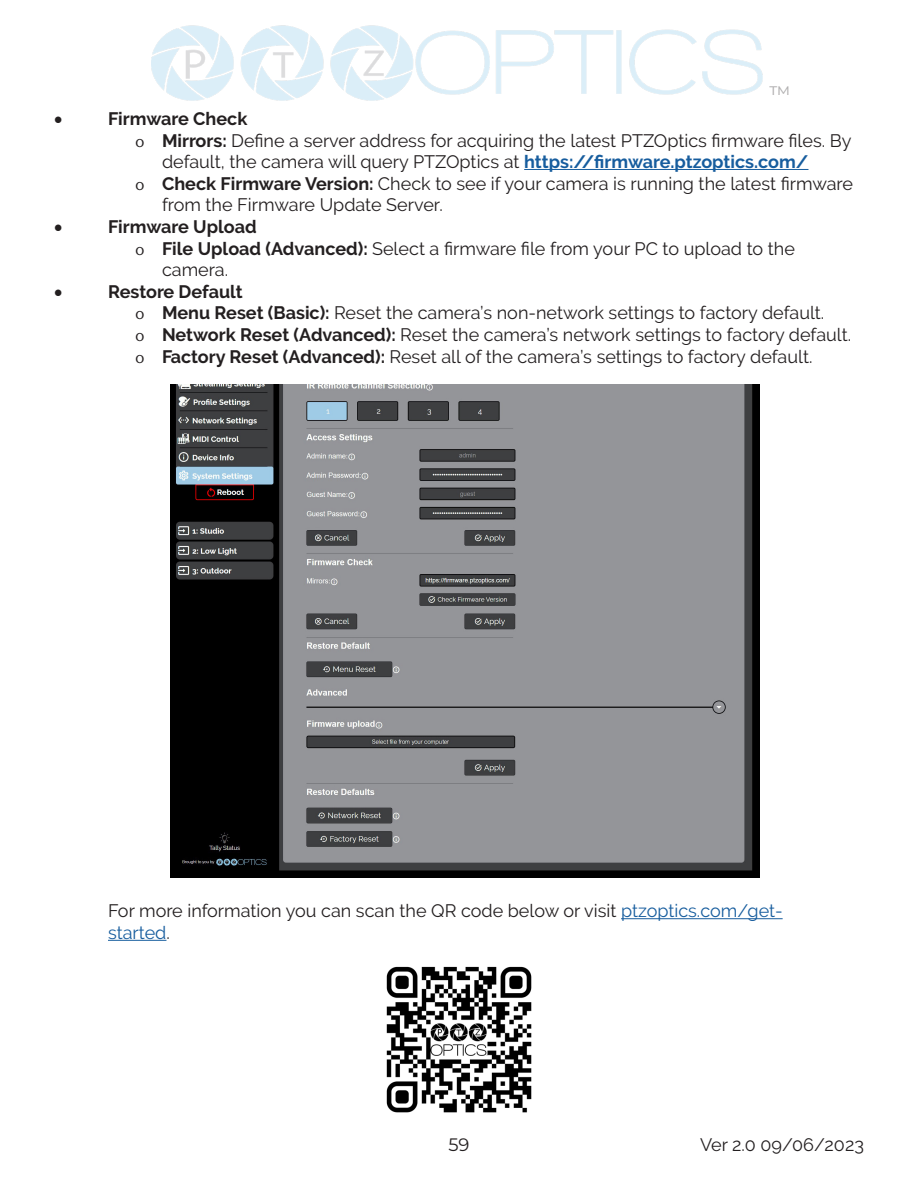
<style>
.page{position:relative;width:918px;height:1188px;background:#fff}
.page>*{position:absolute;margin:0;border:0;box-sizing:border-box;transform-origin:0 0}
.t1{font:21px "Montserrat";color:#231f20}
.For_under_Bullets{font:18px/21.6px "Raleway";color:#231f20}
.t2{font:700 18px "Raleway";color:#231f20}
.t3{font:18px "Symbol";color:#231f20}
.t4{font:18px "Montserrat";color:#231f20}
.s1{font-family:"Minion Pro"}
.s2{font-weight:700}
.s3{font-weight:700;color:#175d9e}
.s4{color:#175d9e}
</style>
<div class="page">
<img style="left:151px;top:26px;width:612px;height:75px">
<hr style="left:524px;top:169px;width:284px;height:1px;background:#175d9e">
<hr style="left:621px;top:918px;width:162px;height:1px;background:#175d9e">
<hr style="left:108px;top:940px;width:58px;height:1px;background:#175d9e">
<img style="left:171px;top:384px;width:589px;height:494px">
<img style="left:386px;top:966px;width:146px;height:147px">
<p class="t1" style="left:770px;top:79px;width:23px">™</p>
<p class="t3" style="left:54px;top:107px;width:10px">•</p>
<p class="t2" style="left:108px;top:108px;width:141px">Firmware Check</p>
<p class="For_under_Bullets" style="left:162px;top:129px;width:691px;text-indent:-27px"><span class="s1">Ŝ</span> <span class="s2">Mirrors:</span> Define a server address for acquiring the latest PTZOptics firmware files. By default, the camera will query PTZOptics at <span class="s3">https://firmware.ptzoptics.com/</span></p>
<p class="For_under_Bullets" style="left:162px;top:173px;width:693px;text-indent:-27px"><span class="s1">Ŝ</span> <span class="s2">Check Firmware Version:</span> Check to see if your camera is running the latest firmware from the Firmware Update Server.</p>
<p class="t3" style="left:54px;top:215px;width:10px">•</p>
<p class="t2" style="left:108px;top:216px;width:150px">Firmware Upload</p>
<p class="For_under_Bullets" style="left:162px;top:237px;width:634px;text-indent:-27px"><span class="s1">Ŝ</span> <span class="s2">File Upload (Advanced):</span> Select a firmware file from your PC to upload to the camera.</p>
<p class="t3" style="left:54px;top:280px;width:10px">•</p>
<p class="t2" style="left:108px;top:281px;width:136px">Restore Default</p>
<p class="For_under_Bullets" style="left:135px;top:302px;width:691px"><span class="s1">Ŝ</span> <span class="s2">Menu Reset (Basic):</span> Reset the camera’s non-network settings to factory default.</p>
<p class="For_under_Bullets" style="left:135px;top:324px;width:718px"><span class="s1">Ŝ</span> <span class="s2">Network Reset (Advanced):</span> Reset the camera’s network settings to factory default.</p>
<p class="For_under_Bullets" style="left:135px;top:345px;width:679px"><span class="s1">Ŝ</span> <span class="s2">Factory Reset (Advanced):</span> Reset all of the camera’s settings to factory default.</p>
<p class="For_under_Bullets" style="left:108px;top:900px;width:676px">For more information you can scan the QR code below or visit <span class="s4">ptzoptics.com/get&shy;started</span>.</p>
<p class="t4" style="left:448px;top:1133px;width:23px">59</p>
<p class="For_under_Bullets" style="left:700px;top:1134px;width:165px">Ver 2.0 09/06/2023</p>
</div>
